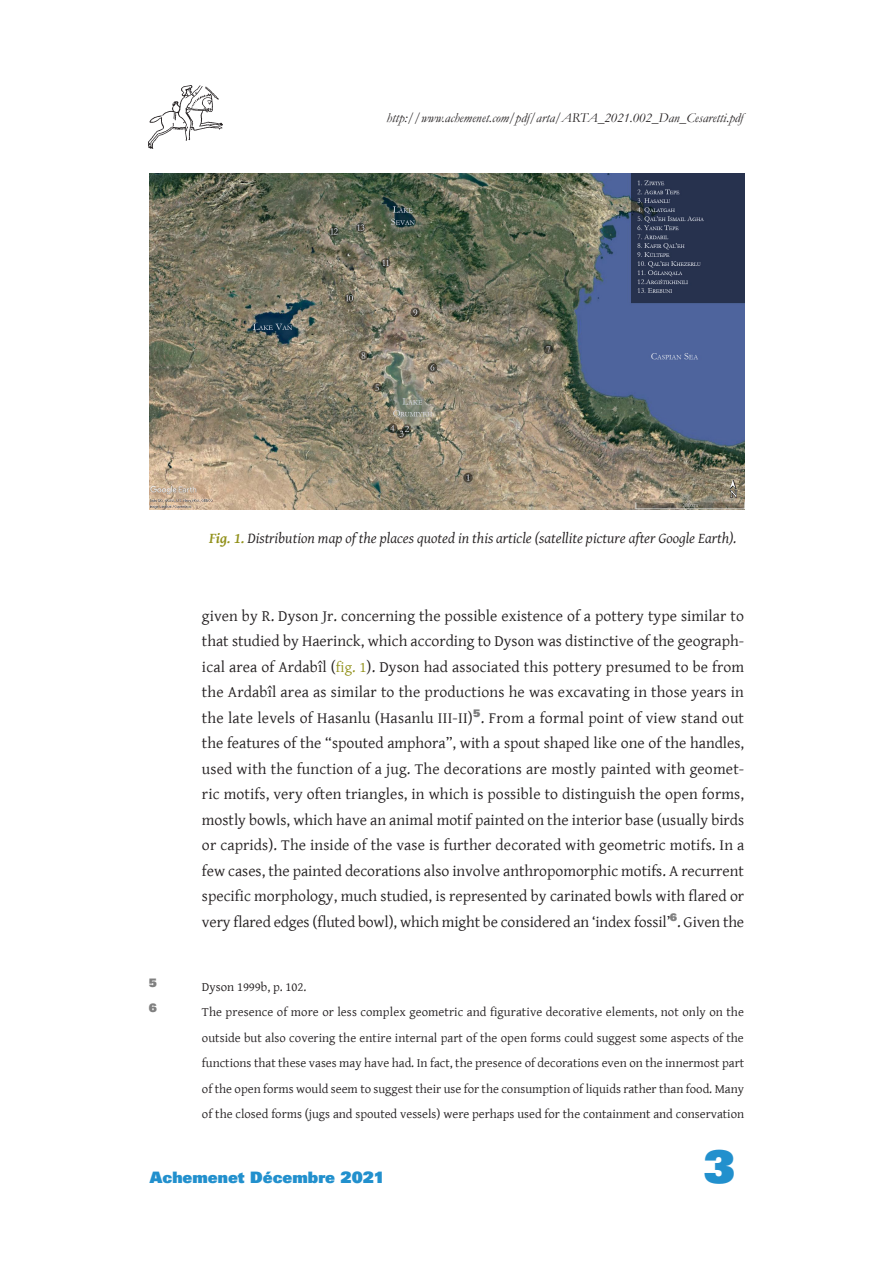
<style>
.page{position:relative;width:893px;height:1263px;background:#fff}
.page>*{position:absolute;margin:0;border:0;box-sizing:border-box;transform-origin:0 0}
.t1{font:45px "Univers LT Std X Black";color:#2290cd}
.Texte_courant{font:15.75px/25.5px "Gentium Basic";letter-spacing:-.01em;color:#231f20;text-align:justify}
.t2{font:15.75px "Univers LT Std X Black";color:#2290cd}
.Légendes_figures{font:italic 15px "Gentium Basic";color:#231f20}
.t3{font:italic 13.5px "Garamond";color:#231f20}
.Notes_de_bas_de_page{font:12.75px/25.5px "Gentium Basic";color:#231f20;text-align:justify}
.Notes_de_bas_de_page-2{font:11.7px "Univers LT Std X Black";color:#808080}
.s1{font-weight:700;color:#92911b}
.s2{font-size:15px;color:#92911b}
</style>
<div class="page">
<img style="left:149px;top:85px;width:73px;height:64px">
<img style="left:149px;top:174px;width:595px;height:335px">
<p class="t3" style="left:386px;top:108px;width:358px">http://www.achemenet.com/pdf/arta/ARTA_2021.002_Dan_Cesaretti.pdf</p>
<p class="Légendes_figures" style="left:209px;top:527px;width:529px"><span class="s1">Fig. 1.</span> Distribution map of the places quoted in this article (satellite picture after Google Earth).</p>
<p class="Texte_courant" style="left:202px;top:602px;width:544px">given by R. Dyson Jr. concerning the possible existence of a pottery type similar to that studied by Haerinck, which according to Dyson was distinctive of the geograph&shy;ical area of Ardabîl (<span class="s2">fig. 1</span>). Dyson had associated this pottery presumed to be from the Ardabîl area as similar to the productions he was excavating in those years in the late levels of Hasanlu (Hasanlu III-II)<sup>5</sup>. From a formal point of view stand out the features of the “spouted amphora”, with a spout shaped like one of the handles, used with the function of a jug. The decorations are mostly painted with geomet&shy;ric motifs, very often triangles, in which is possible to distinguish the open forms, mostly bowls, which have an animal motif painted on the interior base (usually birds or caprids). The inside of the vase is further decorated with geometric motifs. In a few cases, the painted decorations also involve anthropomorphic motifs. A recurrent specific morphology, much studied, is represented by carinated bowls with flared or very flared edges (fluted bowl), which might be considered an ‘index fossil’<sup>6</sup>. Given the</p>
<p class="Notes_de_bas_de_page-2" style="left:149px;top:975px;width:10px">5</p>
<p class="Notes_de_bas_de_page" style="left:202px;top:974px;width:106px">Dyson 1999b, p. 102.</p>
<p class="Notes_de_bas_de_page-2" style="left:149px;top:1000px;width:10px">6</p>
<p class="Notes_de_bas_de_page" style="left:202px;top:999px;width:544px">The presence of more or less complex geometric and figurative decorative elements, not only on the outside but also covering the entire internal part of the open forms could suggest some aspects of the functions that these vases may have had. In fact, the presence of decorations even on the innermost part of the open forms would seem to suggest their use for the consumption of liquids rather than food. Many of the closed forms (jugs and spouted vessels) were perhaps used for the containment and conservation</p>
<p class="t2" style="left:150px;top:1167px;width:237px">Achemenet Décembre 2021</p>
<h1 class="t1" style="left:704px;top:1137px;width:33px">3</h1>
</div>
